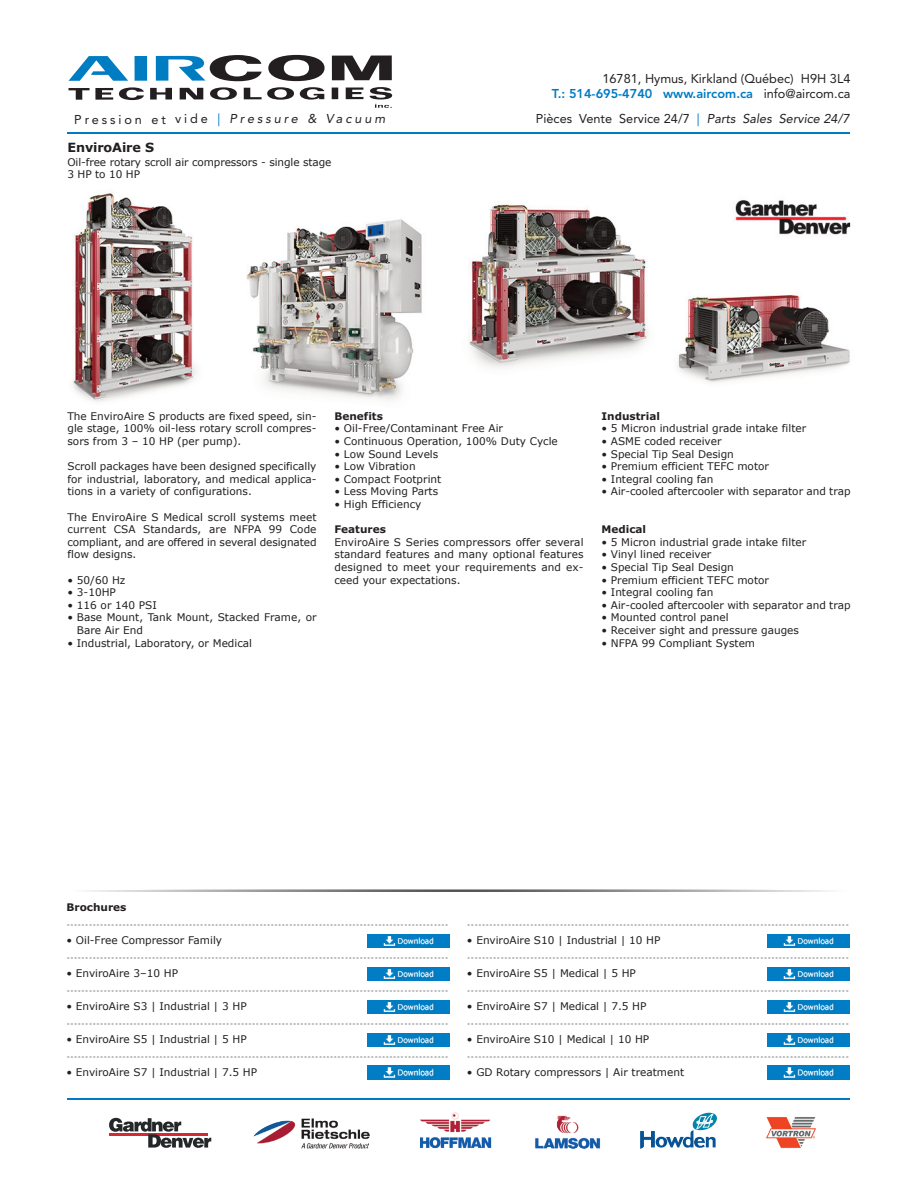
<style>
.page{position:relative;width:918px;height:1188px;background:#fff}
.page>*{position:absolute;margin:0;border:0;box-sizing:border-box;transform-origin:0 0}
.t1{font:12.75px/15px "Avenir";color:#231f20;text-align:right}
.t2{font:italic 12.75px "Avenir";letter-spacing:.225em;color:#231f20}
.t3{font:700 12.75px "Verdana";letter-spacing:-.01em;color:#231f20}
.t4{font:10.5px/12.6px "Verdana";color:#231f20;text-align:justify}
.t5{font:700 10.5px "Verdana";color:#bcbdc0}
.t6{font:700 10.5px "Verdana";color:#231f20}
.s1{font-weight:800;color:#007bc3}
.s2{font-style:normal}
.s3{font-style:normal;color:#007bc3}
.s4{color:#007bc3}
.s5{font-style:italic}
</style>
<div class="page">
<svg style="left:640px;top:1113px;width:77px;height:36px"></svg>
<img style="left:766px;top:1117px;width:50px;height:32px">
<svg style="left:68px;top:54px;width:325px;height:47px"></svg>
<svg style="left:268px;top:55px;width:57px;height:26px"></svg>
<svg style="left:332px;top:56px;width:60px;height:24px"></svg>
<svg style="left:69px;top:56px;width:59px;height:25px"></svg>
<div style="left:135px;top:56px;width:12px;height:25px;background:#007cc2"></div>
<svg style="left:156px;top:55px;width:106px;height:26px"></svg>
<svg style="left:69px;top:88px;width:44px;height:12px"></svg>
<svg style="left:119px;top:87px;width:25px;height:13px"></svg>
<svg style="left:150px;top:88px;width:22px;height:12px"></svg>
<svg style="left:180px;top:88px;width:23px;height:11px"></svg>
<svg style="left:210px;top:87px;width:27px;height:13px"></svg>
<svg style="left:244px;top:87px;width:50px;height:13px"></svg>
<svg style="left:300px;top:87px;width:24px;height:13px"></svg>
<div style="left:332px;top:88px;width:6px;height:11px;background:#231f20"></div>
<svg style="left:346px;top:87px;width:17px;height:12px"></svg>
<svg style="left:369px;top:87px;width:23px;height:21px"></svg>
<hr style="left:68px;top:133px;width:782px;height:1px;background:#007bc3">
<hr style="left:68px;top:1099px;width:782px;height:1px;background:#007bc3">
<svg style="left:109px;top:1118px;width:102px;height:30px"></svg>
<img style="left:253px;top:1118px;width:117px;height:26px">
<img style="left:420px;top:1112px;width:72px;height:37px">
<img style="left:535px;top:1115px;width:66px;height:34px">
<svg style="left:87px;top:889px;width:743px;height:3px;background:#a9aaad"></svg>
<img style="left:367px;top:934px;width:82px;height:13px">
<img style="left:367px;top:967px;width:82px;height:14px">
<img style="left:367px;top:1000px;width:82px;height:14px">
<img style="left:367px;top:1034px;width:82px;height:13px">
<img style="left:768px;top:934px;width:81px;height:13px">
<img style="left:768px;top:967px;width:81px;height:14px">
<img style="left:768px;top:1000px;width:81px;height:14px">
<img style="left:768px;top:1034px;width:81px;height:13px">
<img style="left:367px;top:1066px;width:82px;height:13px">
<img style="left:768px;top:1066px;width:81px;height:13px">
<img style="left:72px;top:193px;width:779px;height:209px">
<p class="t1" style="left:552px;top:72px;width:300px">16781, Hymus, Kirkland (Québec) H9H 3L4<br><span class="s1">T.: 514-695-4740 www.aircom.ca</span> info@aircom.ca</p>
<p class="t2" style="left:74px;top:114px;width:313px"><span class="s2">Pression et vide</span> <span class="s3">|</span> Pressure &amp; Vacuum</p>
<p class="t1" style="left:536px;top:112px;width:315px">Pièces Vente Service 24/7 <span class="s4">|</span> <span class="s5">Parts Sales Service 24/7</span></p>
<p class="t3" style="left:68px;top:142px;width:88px">EnviroAire S</p>
<p class="t4" style="left:68px;top:155px;width:265px">Oil-free rotary scroll air compressors - single stage<br>3 HP to 10 HP</p>
<p class="t4" style="left:68px;top:409px;width:250px">The EnviroAire S products are fixed speed, sin&shy;gle stage, 100% oil-less rotary scroll compres&shy;sors from 3 – 10 HP (per pump).</p>
<p class="t4" style="left:68px;top:460px;width:251px">Scroll packages have been designed specifically for industrial, laboratory, and medical applica&shy;tions in a variety of configurations.</p>
<p class="t4" style="left:68px;top:510px;width:251px">The EnviroAire S Medical scroll systems meet current CSA Standards, are NFPA 99 Code compliant, and are offered in several designated flow designs.</p>
<p class="t4" style="left:68px;top:573px;width:59px">• 50/60 Hz</p>
<p class="t4" style="left:68px;top:586px;width:50px">• 3-10HP</p>
<p class="t4" style="left:68px;top:598px;width:91px">• 116 or 140 PSI</p>
<p class="t4" style="left:77px;top:611px;width:241px;text-indent:-9px">• Base Mount, Tank Mount, Stacked Frame, or<br>Bare Air End</p>
<p class="t4" style="left:67px;top:636px;width:186px">• Industrial, Laboratory, or Medical</p>
<p class="t6" style="left:334px;top:412px;width:50px">Benefits</p>
<p class="t4" style="left:334px;top:422px;width:170px">• Oil-Free/Contaminant Free Air</p>
<p class="t4" style="left:334px;top:434px;width:225px">• Continuous Operation, 100% Duty Cycle</p>
<p class="t4" style="left:334px;top:447px;width:105px">• Low Sound Levels</p>
<p class="t4" style="left:334px;top:460px;width:83px">• Low Vibration</p>
<p class="t4" style="left:334px;top:472px;width:108px">• Compact Footprint</p>
<p class="t4" style="left:334px;top:485px;width:105px">• Less Moving Parts</p>
<p class="t4" style="left:334px;top:497px;width:88px">• High Efficiency</p>
<p class="t6" style="left:334px;top:525px;width:53px">Features</p>
<p class="t4" style="left:334px;top:535px;width:251px">EnviroAire S Series compressors offer several standard features and many optional features designed to meet your requirements and ex&shy;ceed your expectations.</p>
<p class="t6" style="left:601px;top:412px;width:60px">Industrial</p>
<p class="t4" style="left:601px;top:422px;width:206px">• 5 Micron industrial grade intake filter</p>
<p class="t4" style="left:601px;top:434px;width:122px">• ASME coded receiver</p>
<p class="t4" style="left:601px;top:447px;width:134px">• Special Tip Seal Design</p>
<p class="t4" style="left:601px;top:460px;width:169px">• Premium efficient TEFC motor</p>
<p class="t4" style="left:601px;top:472px;width:114px">• Integral cooling fan</p>
<p class="t4" style="left:601px;top:485px;width:251px">• Air-cooled aftercooler with separator and trap</p>
<p class="t6" style="left:601px;top:525px;width:46px">Medical</p>
<p class="t4" style="left:601px;top:535px;width:206px">• 5 Micron industrial grade intake filter</p>
<p class="t4" style="left:601px;top:548px;width:111px">• Vinyl lined receiver</p>
<p class="t4" style="left:601px;top:560px;width:134px">• Special Tip Seal Design</p>
<p class="t4" style="left:601px;top:573px;width:169px">• Premium efficient TEFC motor</p>
<p class="t4" style="left:601px;top:586px;width:114px">• Integral cooling fan</p>
<p class="t4" style="left:601px;top:598px;width:251px">• Air-cooled aftercooler with separator and trap</p>
<p class="t4" style="left:601px;top:611px;width:129px">• Mounted control panel</p>
<p class="t4" style="left:601px;top:623px;width:199px">• Receiver sight and pressure gauges</p>
<p class="t4" style="left:601px;top:636px;width:155px">• NFPA 99 Compliant System</p>
<p class="t6" style="left:66px;top:903px;width:61px">Brochures</p>
<p class="t5" style="left:66px;top:918px;width:384px">.......................................................................................................</p>
<p class="t4" style="left:66px;top:933px;width:157px">• Oil-Free Compressor Family</p>
<p class="t5" style="left:66px;top:951px;width:384px">.......................................................................................................</p>
<p class="t4" style="left:66px;top:966px;width:113px">• EnviroAire 3–10 HP</p>
<p class="t5" style="left:66px;top:984px;width:384px">.......................................................................................................</p>
<p class="t4" style="left:66px;top:999px;width:182px">• EnviroAire S3 | Industrial | 3 HP</p>
<p class="t5" style="left:66px;top:1017px;width:384px">.......................................................................................................</p>
<p class="t4" style="left:66px;top:1032px;width:182px">• EnviroAire S5 | Industrial | 5 HP</p>
<p class="t5" style="left:66px;top:1050px;width:384px">.......................................................................................................</p>
<p class="t4" style="left:66px;top:1065px;width:192px">• EnviroAire S7 | Industrial | 7.5 HP</p>
<p class="t5" style="left:467px;top:918px;width:384px">.......................................................................................................</p>
<p class="t4" style="left:467px;top:933px;width:195px">• EnviroAire S10 | Industrial | 10 HP</p>
<p class="t5" style="left:467px;top:951px;width:384px">.......................................................................................................</p>
<p class="t4" style="left:467px;top:966px;width:170px">• EnviroAire S5 | Medical | 5 HP</p>
<p class="t5" style="left:467px;top:984px;width:384px">.......................................................................................................</p>
<p class="t4" style="left:467px;top:999px;width:181px">• EnviroAire S7 | Medical | 7.5 HP</p>
<p class="t5" style="left:467px;top:1017px;width:384px">.......................................................................................................</p>
<p class="t4" style="left:467px;top:1032px;width:184px">• EnviroAire S10 | Medical | 10 HP</p>
<p class="t5" style="left:467px;top:1050px;width:384px">.......................................................................................................</p>
<p class="t4" style="left:467px;top:1065px;width:219px">• GD Rotary compressors | Air treatment</p>
</div>
